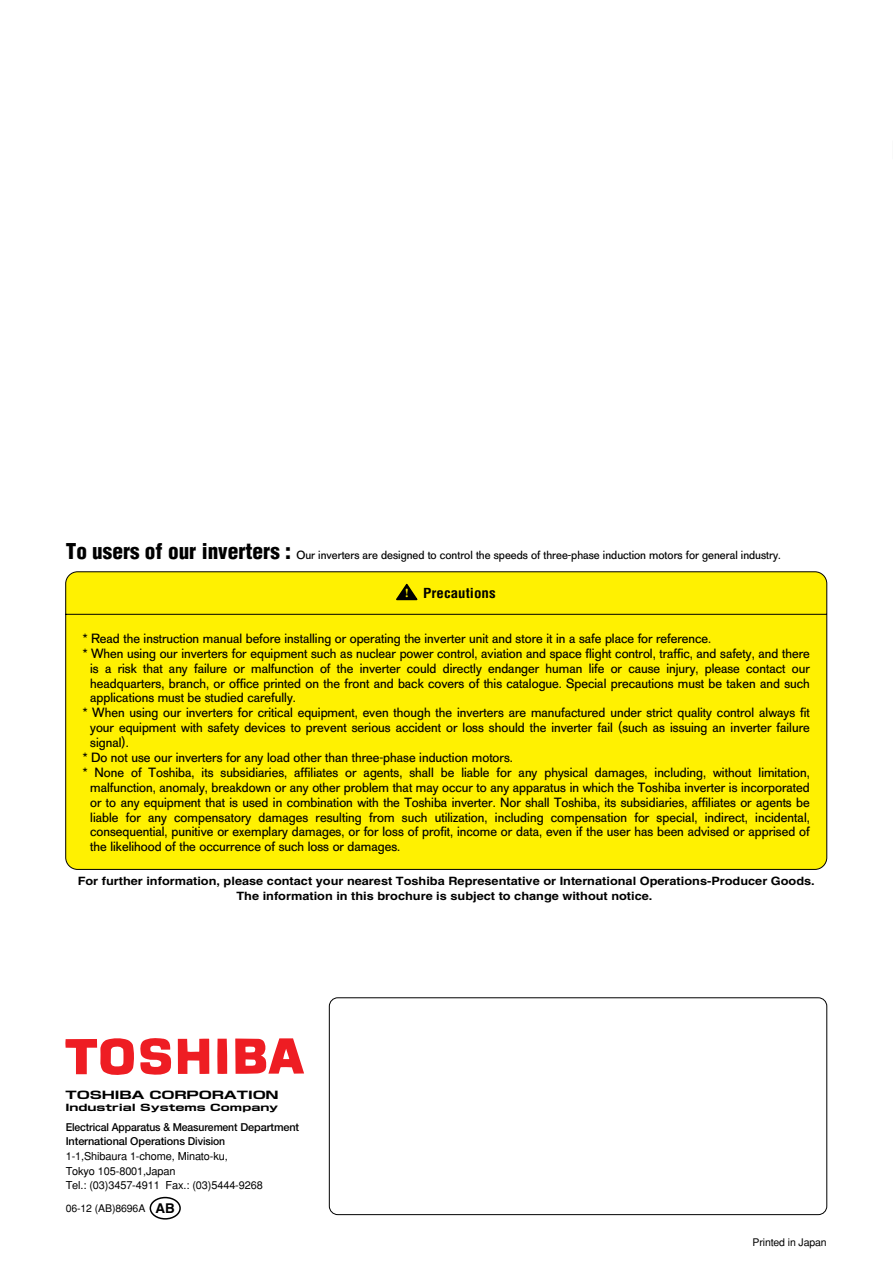
<style>
.page{position:relative;width:894px;height:1263px;background:#fff}
.page>*{position:absolute;margin:0;border:0;box-sizing:border-box;transform-origin:0 0}
.t1{font:700 condensed 13.5px "Helvetica";color:#000;scale:1.11 1}
.t2{font:700 13.5px "Helvetica";color:#000}
.t3{font:13.35px "AG Old Face";color:#000}
.t4{font:11.7px "AG Old Face";color:#000}
.t5{font:700 11.55px/14.9px "Helvetica";color:#000;text-align:center;scale:1.11 1}
.t6{font:500 10.95px/14.7px "Gothic BBB";letter-spacing:-.01em;color:#000}
.t7{font:700 10.95px/14.7px "Futo Go B101";letter-spacing:-.01em;color:#000;scale:.95 1}
.t8{font:500 10.5px "Gothic BBB";letter-spacing:-.01em;color:#000}
.t9{font:700 10.5px "Shin Go";letter-spacing:-.01em;color:#000;scale:1.43 1}
.t10{font:700 9.15px "Shin Go";color:#000;scale:1.43 1}
.s1{font-family:"Helvetica";font-weight:900;font-stretch:condensed;font-size:21.3px}
.s2{font-family:"Ryumin";font-weight:900;font-stretch:normal;font-size:10.8px;color:#fff101}
</style>
<div class="page">
<div style="left:150px;top:1197px;width:31px;height:23px;border:2px solid #000;border-radius:50%"></div>
<div style="left:329px;top:997px;width:498px;height:218px;border:1px solid #000;border-radius:9px"></div>
<div style="left:65px;top:571px;width:762px;height:299px;background:#fff101"></div>
<svg style="left:394px;top:582px;width:26px;height:19px"></svg>
<svg style="left:140px;top:1038px;width:32px;height:37px"></svg>
<svg style="left:178px;top:1039px;width:31px;height:35px"></svg>
<svg style="left:217px;top:1039px;width:10px;height:35px"></svg>
<svg style="left:65px;top:1038px;width:69px;height:37px"></svg>
<svg style="left:235px;top:1038px;width:69px;height:36px"></svg>
<p class="t4" style="left:66px;top:551px;width:717px"><span class="s1">To users of our inverters :</span> Our inverters are designed to control the speeds of three-phase induction motors for general industry.</p>
<p class="t1" style="left:401px;top:588px;width:87px"><span class="s2">！</span> Precautions</p>
<p class="t3" style="left:83px;top:634px;width:630px">* Read the instruction manual before installing or operating the inverter unit and store it in a safe place for reference.</p>
<p class="t3" style="left:83px;top:648px;width:729px">* When using our inverters for equipment such as nuclear power control, aviation and space flight control, traffic, and safety, and there</p>
<p class="t3" style="left:90px;top:663px;width:721px">is a risk that any failure or malfunction of the inverter could directly endanger human life or cause injury, please contact our</p>
<p class="t3" style="left:90px;top:678px;width:721px">headquarters, branch, or office printed on the front and back covers of this catalogue. Special precautions must be taken and such</p>
<p class="t3" style="left:90px;top:693px;width:207px">applications must be studied carefully.</p>
<p class="t3" style="left:83px;top:708px;width:729px">* When using our inverters for critical equipment, even though the inverters are manufactured under strict quality control always fit</p>
<p class="t3" style="left:90px;top:723px;width:721px">your equipment with safety devices to prevent serious accident or loss should the inverter fail (such as issuing an inverter failure</p>
<p class="t3" style="left:90px;top:738px;width:40px">signal).</p>
<p class="t3" style="left:83px;top:753px;width:432px">* Do not use our inverters for any load other than three-phase induction motors.</p>
<p class="t3" style="left:83px;top:767px;width:729px">* None of Toshiba, its subsidiaries, affiliates or agents, shall be liable for any physical damages, including, without limitation,</p>
<p class="t3" style="left:90px;top:782px;width:721px">malfunction, anomaly, breakdown or any other problem that may occur to any apparatus in which the Toshiba inverter is incorporated</p>
<p class="t3" style="left:90px;top:797px;width:721px">or to any equipment that is used in combination with the Toshiba inverter. Nor shall Toshiba, its subsidiaries, affiliates or agents be</p>
<p class="t3" style="left:90px;top:812px;width:721px">liable for any compensatory damages resulting from such utilization, including compensation for special, indirect, incidental,</p>
<p class="t3" style="left:90px;top:827px;width:721px">consequential, punitive or exemplary damages, or for loss of profit, income or data, even if the user has been advised or apprised of</p>
<p class="t3" style="left:90px;top:842px;width:312px">the likelihood of the occurrence of such loss or damages.</p>
<p class="t5" style="left:78px;top:875px;width:666px">For further information, please contact your nearest Toshiba Representative or International Operations-Producer Goods.<br>The information in this brochure is subject to change without notice.</p>
<p class="t9" style="left:65px;top:1091px;width:151px">TOSHIBA CORPORATION</p>
<p class="t10" style="left:65px;top:1104px;width:150px">Industrial Systems Company</p>
<p class="t7" style="left:66px;top:1120px;width:247px">Electrical Apparatus &amp; Measurement Department<br>International Operations Division</p>
<p class="t6" style="left:66px;top:1150px;width:199px">1-1,Shibaura 1-chome, Minato-ku,<br>Tokyo 105-8001,Japan<br>Tel.: (03)3457-4911 Fax.: (03)5444-9268</p>
<p class="t8" style="left:66px;top:1204px;width:81px">06-12 (AB)8696A</p>
<p class="t2" style="left:155px;top:1203px;width:21px">AB</p>
<p class="t8" style="left:753px;top:1238px;width:76px">Printed in Japan</p>
</div>
